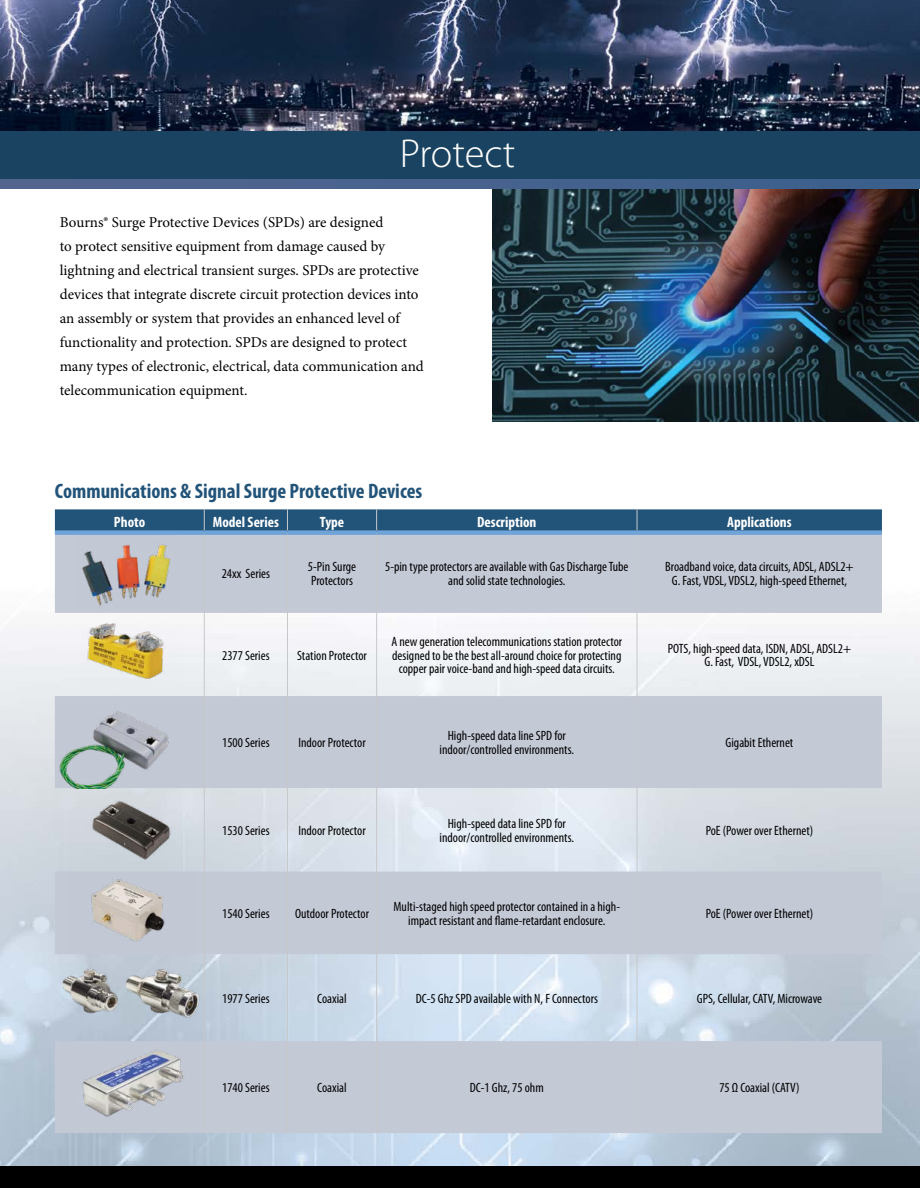
<style>
.page{position:relative;width:920px;height:1188px;background:#fff}
.page>*{position:absolute;margin:0;border:0;box-sizing:border-box;transform-origin:0 0}
.t1{font:300 40.5px "Myriad Pro";letter-spacing:-.005em;color:#fff}
.t2{font:700 condensed 21px "Myriad Pro";color:#225379}
.t3{font:15px/24px "Minion Pro";color:#000}
.t4{font:700 condensed 15px "Myriad Pro";color:#fff}
.t5{font:condensed 13.5px/13.5px "Myriad Pro";color:#000;text-align:center}
</style>
<div class="page">
<img style="left:0;top:594px;width:920px;height:572px">
<img style="left:492px;top:188px;width:426px;height:233px">
<div style="left:0;top:179px;width:920px;height:9px;background:#47628d"></div>
<div style="left:0;top:131px;width:920px;height:48px;background:#194360"></div>
<div style="left:0;top:1166px;width:920px;height:22px;background:#000"></div>
<img style="left:0;top:0;width:920px;height:131px">
<svg style="left:55px;top:535px;width:827px;height:598px;background:#ced4df"></svg>
<div style="left:55px;top:509px;width:827px;height:21px;background:#225379"></div>
<hr style="left:204px;top:535px;width:1px;height:78px;background:#c7c8ca">
<hr style="left:287px;top:535px;width:1px;height:78px;background:#c7c8ca">
<hr style="left:376px;top:535px;width:1px;height:78px;background:#c7c8ca">
<hr style="left:204px;top:613px;width:1px;height:83px;background:#c7c8ca">
<hr style="left:287px;top:613px;width:1px;height:83px;background:#c7c8ca">
<hr style="left:376px;top:613px;width:1px;height:83px;background:#c7c8ca">
<hr style="left:204px;top:696px;width:1px;height:92px;background:#c7c8ca">
<hr style="left:287px;top:696px;width:1px;height:92px;background:#c7c8ca">
<hr style="left:376px;top:696px;width:1px;height:92px;background:#c7c8ca">
<hr style="left:204px;top:788px;width:1px;height:84px;background:#c7c8ca">
<hr style="left:287px;top:788px;width:1px;height:84px;background:#c7c8ca">
<hr style="left:376px;top:788px;width:1px;height:84px;background:#c7c8ca">
<hr style="left:204px;top:872px;width:1px;height:82px;background:#c7c8ca">
<hr style="left:287px;top:872px;width:1px;height:82px;background:#c7c8ca">
<hr style="left:376px;top:872px;width:1px;height:82px;background:#c7c8ca">
<hr style="left:204px;top:954px;width:1px;height:87px;background:#c7c8ca">
<hr style="left:287px;top:954px;width:1px;height:87px;background:#c7c8ca">
<hr style="left:376px;top:954px;width:1px;height:87px;background:#c7c8ca">
<hr style="left:204px;top:1041px;width:1px;height:92px;background:#c7c8ca">
<hr style="left:287px;top:1041px;width:1px;height:92px;background:#c7c8ca">
<hr style="left:376px;top:1041px;width:1px;height:92px;background:#c7c8ca">
<hr style="left:636px;top:535px;width:1px;height:78px;background:#c7c8ca">
<hr style="left:636px;top:613px;width:1px;height:83px;background:#c7c8ca">
<hr style="left:636px;top:696px;width:1px;height:92px;background:#c7c8ca">
<hr style="left:636px;top:788px;width:1px;height:84px;background:#c7c8ca">
<hr style="left:636px;top:872px;width:1px;height:82px;background:#c7c8ca">
<hr style="left:636px;top:954px;width:1px;height:87px;background:#c7c8ca">
<hr style="left:636px;top:1041px;width:1px;height:92px;background:#c7c8ca">
<div style="left:55px;top:530px;width:149px;height:5px;background:#70a4d8"></div>
<div style="left:204px;top:530px;width:83px;height:5px;background:#70a4d8"></div>
<div style="left:287px;top:530px;width:89px;height:5px;background:#70a4d8"></div>
<div style="left:376px;top:530px;width:261px;height:5px;background:#70a4d8"></div>
<div style="left:637px;top:530px;width:245px;height:5px;background:#70a4d8"></div>
<img style="left:77px;top:536px;width:100px;height:72px">
<img style="left:81px;top:621px;width:102px;height:66px">
<img style="left:55px;top:696px;width:149px;height:92px">
<img style="left:55px;top:788px;width:130px;height:84px">
<img style="left:66px;top:872px;width:129px;height:82px">
<img style="left:55px;top:954px;width:149px;height:87px">
<img style="left:60px;top:1041px;width:138px;height:92px">
<h1 class="t1" style="left:400px;top:132px;width:117px">Protect</h1>
<p class="t3" style="left:60px;top:210px;width:365px">Bourns® Surge Protective Devices (SPDs) are designed<br>to protect sensitive equipment from damage caused by lightning and electrical transient surges. SPDs are protective devices that integrate discrete circuit protection devices into an assembly or system that provides an enhanced level of functionality and protection. SPDs are designed to protect many types of electronic, electrical, data communication and telecommunication equipment.</p>
<h2 class="t2" style="left:55px;top:480px;width:369px">Communications &amp; Signal Surge Protective Devices</h2>
<p class="t4" style="left:114px;top:513px;width:33px">Photo</p>
<p class="t4" style="left:213px;top:513px;width:67px">Model Series</p>
<p class="t4" style="left:320px;top:513px;width:26px">Type</p>
<p class="t4" style="left:477px;top:513px;width:61px">Description</p>
<p class="t4" style="left:727px;top:513px;width:66px">Applications</p>
<p class="t5" style="left:222px;top:567px;width:50px">24xx Series</p>
<p class="t5" style="left:308px;top:560px;width:50px;text-align:left">5-Pin Surge<br>Protectors</p>
<p class="t5" style="left:385px;top:560px;width:245px">5-pin type protectors are available with Gas Discharge Tube and solid state technologies.</p>
<p class="t5" style="left:665px;top:560px;width:190px">Broadband voice, data circuits, ADSL, ADSL2+<br>G. Fast, VDSL, VDSL2, high-speed Ethernet,</p>
<p class="t5" style="left:222px;top:649px;width:49px">2377 Series</p>
<p class="t5" style="left:297px;top:649px;width:71px">Station Protector</p>
<p class="t5" style="left:391px;top:635px;width:232px">A new generation telecommunications station protector designed to be the best all-around choice for protecting copper pair voice-band and high-speed data circuits.</p>
<p class="t5" style="left:668px;top:642px;width:185px">POTS, high-speed data, ISDN, ADSL, ADSL2+<br>G. Fast, VDSL, VDSL2, xDSL</p>
<p class="t5" style="left:222px;top:736px;width:49px">1500 Series</p>
<p class="t5" style="left:298px;top:736px;width:69px">Indoor Protector</p>
<p class="t5" style="left:439px;top:729px;width:136px">High-speed data line SPD for indoor/controlled environments.</p>
<p class="t5" style="left:725px;top:736px;width:69px">Gigabit Ethernet</p>
<p class="t5" style="left:222px;top:824px;width:49px">1530 Series</p>
<p class="t5" style="left:298px;top:824px;width:69px">Indoor Protector</p>
<p class="t5" style="left:439px;top:817px;width:136px">High-speed data line SPD for indoor/controlled environments.</p>
<p class="t5" style="left:705px;top:824px;width:109px">PoE (Power over Ethernet)</p>
<p class="t5" style="left:222px;top:907px;width:49px">1540 Series</p>
<p class="t5" style="left:295px;top:907px;width:76px">Outdoor Protector</p>
<p class="t5" style="left:393px;top:900px;width:228px">Multi-staged high speed protector contained in a high&shy;impact resistant and flame-retardant enclosure.</p>
<p class="t5" style="left:705px;top:907px;width:109px">PoE (Power over Ethernet)</p>
<p class="t5" style="left:222px;top:992px;width:49px">1977 Series</p>
<p class="t5" style="left:317px;top:992px;width:31px">Coaxial</p>
<p class="t5" style="left:415px;top:992px;width:184px">DC-5 Ghz SPD available with N, F Connectors</p>
<p class="t5" style="left:696px;top:992px;width:127px">GPS, Cellular, CATV, Microwave</p>
<p class="t5" style="left:222px;top:1081px;width:49px">1740 Series</p>
<p class="t5" style="left:317px;top:1081px;width:31px">Coaxial</p>
<p class="t5" style="left:470px;top:1081px;width:75px">DC-1 Ghz, 75 ohm</p>
<p class="t5" style="left:719px;top:1081px;width:82px">75 Ω Coaxial (CATV)</p>
</div>
